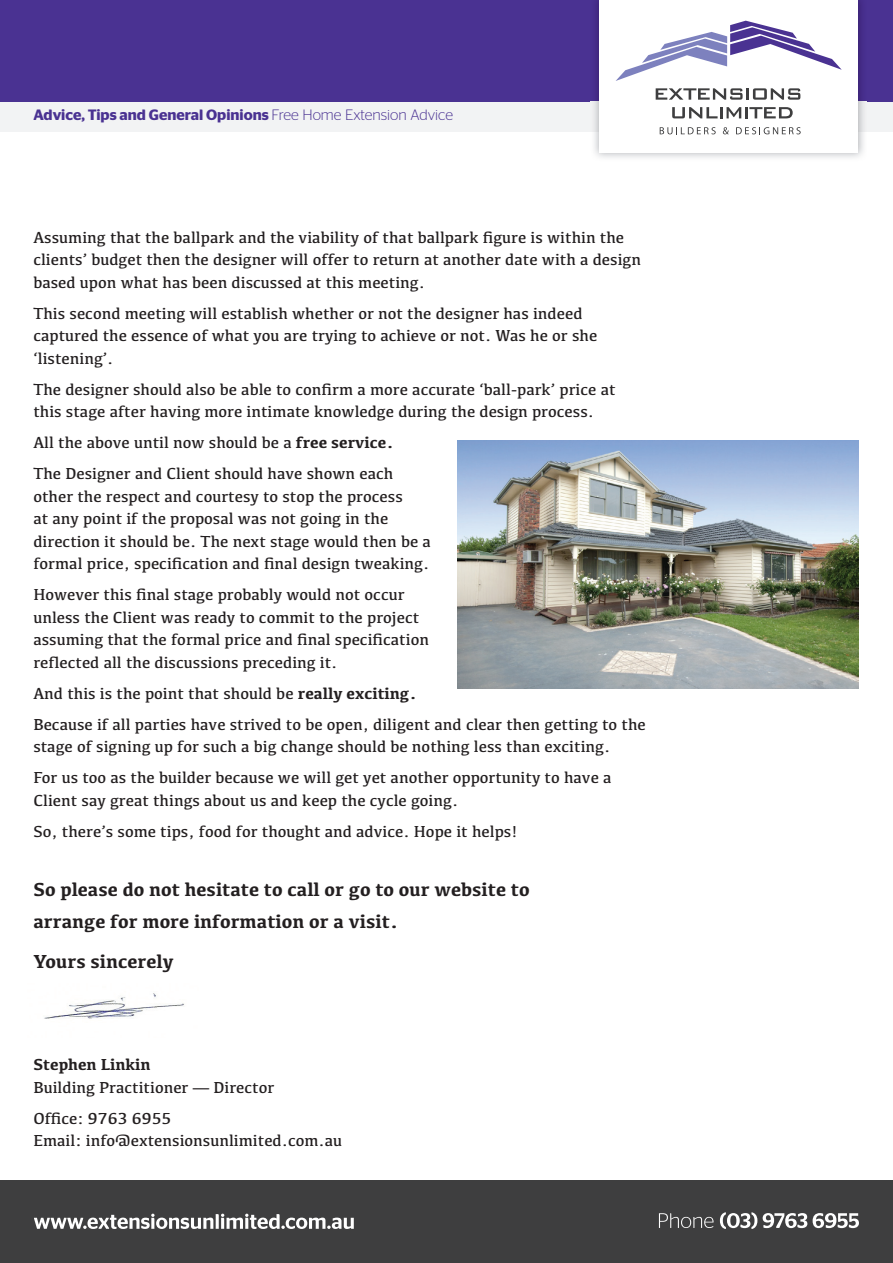
<style>
.page{position:relative;width:893px;height:1263px;background:#fff}
.page>*{position:absolute;margin:0;border:0;box-sizing:border-box;transform-origin:0 0}
.t1{font:700 19.5px/31.5px "Kefa";color:#231f20}
.t2{font:16.5px/22.5px "Kefa";color:#231f20}
.t3{font:700 16.5px "Kefa";color:#231f20}
.t4{font:600 15px "Stag Sans";color:#4a3292}
.s1{font-weight:300}
.s2{font-weight:700}
</style>
<div class="page">
<div style="left:0;top:0;width:893px;height:123px;background:#4a3292"></div>
<div style="left:0;top:102px;width:893px;height:29px;background:#f2f3f4"></div>
<img style="left:591px;top:0;width:276px;height:158px">
<div style="left:599px;top:0;width:259px;height:153px;background:#fff"></div>
<div style="left:0;top:1180px;width:893px;height:83px;background:#3e3e3f"></div>
<svg style="left:34px;top:1214px;width:320px;height:15px"></svg>
<svg style="left:659px;top:1213px;width:54px;height:15px"></svg>
<svg style="left:720px;top:1212px;width:37px;height:17px"></svg>
<svg style="left:763px;top:1213px;width:44px;height:15px"></svg>
<svg style="left:813px;top:1213px;width:46px;height:15px"></svg>
<svg style="left:660px;top:127px;width:56px;height:7px"></svg>
<svg style="left:723px;top:127px;width:6px;height:7px"></svg>
<svg style="left:736px;top:127px;width:65px;height:7px"></svg>
<svg style="left:656px;top:88px;width:144px;height:12px"></svg>
<svg style="left:672px;top:107px;width:121px;height:11px"></svg>
<svg style="left:616px;top:21px;width:226px;height:60px"></svg>
<img style="left:457px;top:440px;width:402px;height:249px">
<img style="left:44px;top:993px;width:140px;height:26px">
<p class="t4" style="left:33px;top:107px;width:421px">Advice, Tips and General Opinions <span class="s1">Free Home Extension Advice</span></p>
<p class="t2" style="left:33px;top:225px;width:609px">Assuming that the ballpark and the viability of that ballpark figure is within the clients’ budget then the designer will offer to return at another date with a design based upon what has been discussed at this meeting.</p>
<p class="t2" style="left:33px;top:301px;width:565px">This second meeting will establish whether or not the designer has indeed captured the essence of what you are trying to achieve or not. Was he or she ‘listening’.</p>
<p class="t2" style="left:33px;top:377px;width:584px">The designer should also be able to confirm a more accurate ‘ball-park’ price at this stage after having more intimate knowledge during the design process.</p>
<p class="t2" style="left:33px;top:427px;width:362px;line-height:30.9px">All the above until now should be a <span class="s2">free service.<br></span>The Designer and Client should have shown each</p>
<p class="t2" style="left:33px;top:484px;width:399px">other the respect and courtesy to stop the process<br>at any point if the proposal was not going in the direction it should be. The next stage would then be a formal price, specification and final design tweaking.</p>
<p class="t2" style="left:33px;top:583px;width:397px">However this final stage probably would not occur unless the Client was ready to commit to the project assuming that the formal price and final specification reflected all the discussions preceding it.</p>
<p class="t2" style="left:33px;top:677px;width:614px;line-height:31px">And this is the point that should be <span class="s2">really exciting.<br></span>Because if all parties have strived to be open, diligent and clear then getting to the</p>
<p class="t2" style="left:33px;top:731px;width:580px;line-height:31px">stage of signing up for such a big change should be nothing less than exciting.<br>For us too as the builder because we will get yet another opportunity to have a</p>
<p class="t2" style="left:33px;top:784px;width:485px;line-height:31px">Client say great things about us and keep the cycle going.<br>So, there’s some tips, food for thought and advice. Hope it helps!</p>
<p class="t1" style="left:33px;top:873px;width:498px">So please do not hesitate to call or go to our website to arrange for more information or a visit.</p>
<p class="t1" style="left:33px;top:944px;width:142px">Yours sincerely</p>
<p class="t3" style="left:33px;top:1054px;width:119px">Stephen Linkin</p>
<p class="t2" style="left:33px;top:1071px;width:242px;line-height:31px">Building Practitioner — Director<br>Office: 9763 6955</p>
<p class="t2" style="left:33px;top:1129px;width:310px">Email: info@extensionsunlimited.com.au</p>
</div>
